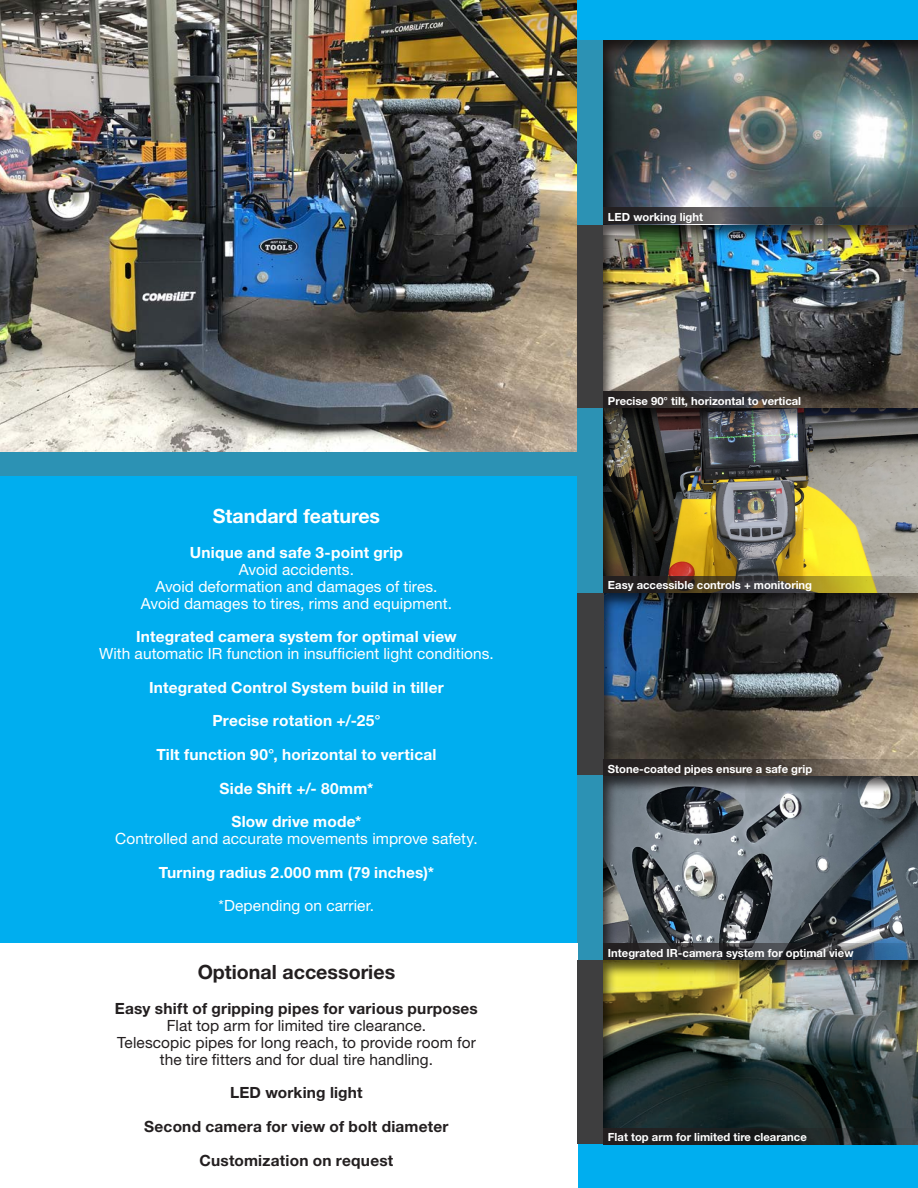
<style>
.page{position:relative;width:918px;height:1188px;background:#fff}
.page>*{position:absolute;margin:0;border:0;box-sizing:border-box;transform-origin:0 0}
.Highlight_Text{font:700 19.65px "Helvetica Neue";color:#231f20}
.Highlight_Text-2{font:700 19.65px "Helvetica Neue";color:#fff}
.Highlight_Text-3{font:700 15.45px "Helvetica Neue";letter-spacing:.015em;color:#fff}
.Highlight_Text-4{font:15.45px "Helvetica Neue";letter-spacing:.005em;color:#fff}
.Highlight_Text-5{font:15.45px "Helvetica Neue";letter-spacing:.005em;color:#231f20}
.Highlight_Text-6{font:700 15.45px "Helvetica Neue";letter-spacing:.015em;color:#231f20}
.t1{font:700 11.25px "Helvetica Neue";color:#fff}
</style>
<div class="page">
<div style="left:0;top:372px;width:918px;height:816px;background:#00aeef"></div>
<div style="left:602px;top:589px;width:316px;height:188px;background:#231f20;opacity:.75"></div>
<img style="left:0;top:0;width:577px;height:452px">
<div style="left:577px;top:592px;width:26px;height:184px;background:#3e3e3f"></div>
<div style="left:577px;top:776px;width:26px;height:184px;background:#2c92b4"></div>
<div style="left:577px;top:408px;width:26px;height:184px;background:#2c92b4"></div>
<div style="left:601px;top:775px;width:317px;height:188px;background:#231f20;opacity:.75"></div>
<svg style="left:603px;top:944px;width:315px;height:14px"></svg>
<svg style="left:603px;top:760px;width:315px;height:16px"></svg>
<div style="left:0;top:944px;width:577px;height:244px;background:#fff"></div>
<div style="left:0;top:452px;width:603px;height:24px;background:#2c92b4"></div>
<div style="left:577px;top:0;width:341px;height:344px;background:#00aeef"></div>
<div style="left:602px;top:405px;width:316px;height:188px;background:#231f20;opacity:.75"></div>
<div style="left:577px;top:224px;width:26px;height:184px;background:#3e3e3f"></div>
<div style="left:602px;top:222px;width:316px;height:187px;background:#231f20;opacity:.75"></div>
<svg style="left:603px;top:576px;width:315px;height:16px"></svg>
<svg style="left:603px;top:392px;width:315px;height:16px"></svg>
<div style="left:577px;top:40px;width:26px;height:184px;background:#2c92b4"></div>
<div style="left:601px;top:39px;width:317px;height:188px;background:#231f20;opacity:.75"></div>
<svg style="left:603px;top:208px;width:315px;height:16px"></svg>
<div style="left:577px;top:960px;width:26px;height:184px;background:#3e3e3f"></div>
<div style="left:602px;top:958px;width:316px;height:187px;background:#231f20;opacity:.75"></div>
<svg style="left:603px;top:1128px;width:315px;height:16px;fill:#1e2022"></svg>
<p class="Highlight_Text-2" style="left:213px;top:501px;width:169px">Standard features</p>
<p class="Highlight_Text-3" style="left:190px;top:541px;width:215px">Unique and safe 3-point grip</p>
<p class="Highlight_Text-4" style="left:239px;top:559px;width:117px">Avoid accidents.</p>
<p class="Highlight_Text-4" style="left:155px;top:575px;width:284px">Avoid deformation and damages of tires.</p>
<p class="Highlight_Text-4" style="left:141px;top:592px;width:313px">Avoid damages to tires, rims and equipment.</p>
<p class="Highlight_Text-3" style="left:136px;top:625px;width:322px">Integrated camera system for optimal view</p>
<p class="Highlight_Text-4" style="left:99px;top:643px;width:396px">With automatic IR function in insufficient light conditions.</p>
<p class="Highlight_Text-3" style="left:149px;top:675px;width:296px">Integrated Control System build in tiller</p>
<p class="Highlight_Text-3" style="left:212px;top:709px;width:170px">Precise rotation +/-25°</p>
<p class="Highlight_Text-3" style="left:156px;top:742px;width:282px">Tilt function 90°, horizontal to vertical</p>
<p class="Highlight_Text-3" style="left:220px;top:776px;width:155px">Side Shift +/- 80mm*</p>
<p class="Highlight_Text-3" style="left:231px;top:810px;width:132px">Slow drive mode*</p>
<p class="Highlight_Text-4" style="left:115px;top:827px;width:364px">Controlled and accurate movements improve safety.</p>
<p class="Highlight_Text-3" style="left:159px;top:860px;width:277px">Turning radius 2.000 mm (79 inches)*</p>
<p class="Highlight_Text-4" style="left:219px;top:895px;width:157px">*Depending on carrier.</p>
<p class="Highlight_Text" style="left:198px;top:957px;width:199px">Optional accessories</p>
<p class="Highlight_Text-6" style="left:115px;top:997px;width:364px">Easy shift of gripping pipes for various purposes</p>
<p class="Highlight_Text-5" style="left:167px;top:1015px;width:261px">Flat top arm for limited tire clearance.</p>
<p class="Highlight_Text-5" style="left:117px;top:1031px;width:360px">Telescopic pipes for long reach, to provide room for</p>
<p class="Highlight_Text-5" style="left:160px;top:1048px;width:275px">the tire fitters and for dual tire handling.</p>
<p class="Highlight_Text-6" style="left:230px;top:1081px;width:134px">LED working light</p>
<p class="Highlight_Text-6" style="left:144px;top:1114px;width:306px">Second camera for view of bolt diameter</p>
<p class="Highlight_Text-6" style="left:199px;top:1148px;width:195px">Customization on request</p>
<p class="t1" style="left:608px;top:208px;width:97px">LED working light</p>
<p class="t1" style="left:608px;top:392px;width:195px">Precise 90° tilt, horizontal to vertical</p>
<p class="t1" style="left:608px;top:576px;width:206px">Easy accessible controls + monitoring</p>
<p class="t1" style="left:608px;top:760px;width:206px">Stone-coated pipes ensure a safe grip</p>
<p class="t1" style="left:608px;top:944px;width:247px">Integrated IR-camera system for optimal view</p>
<p class="t1" style="left:608px;top:1128px;width:200px">Flat top arm for limited tire clearance</p>
</div>
